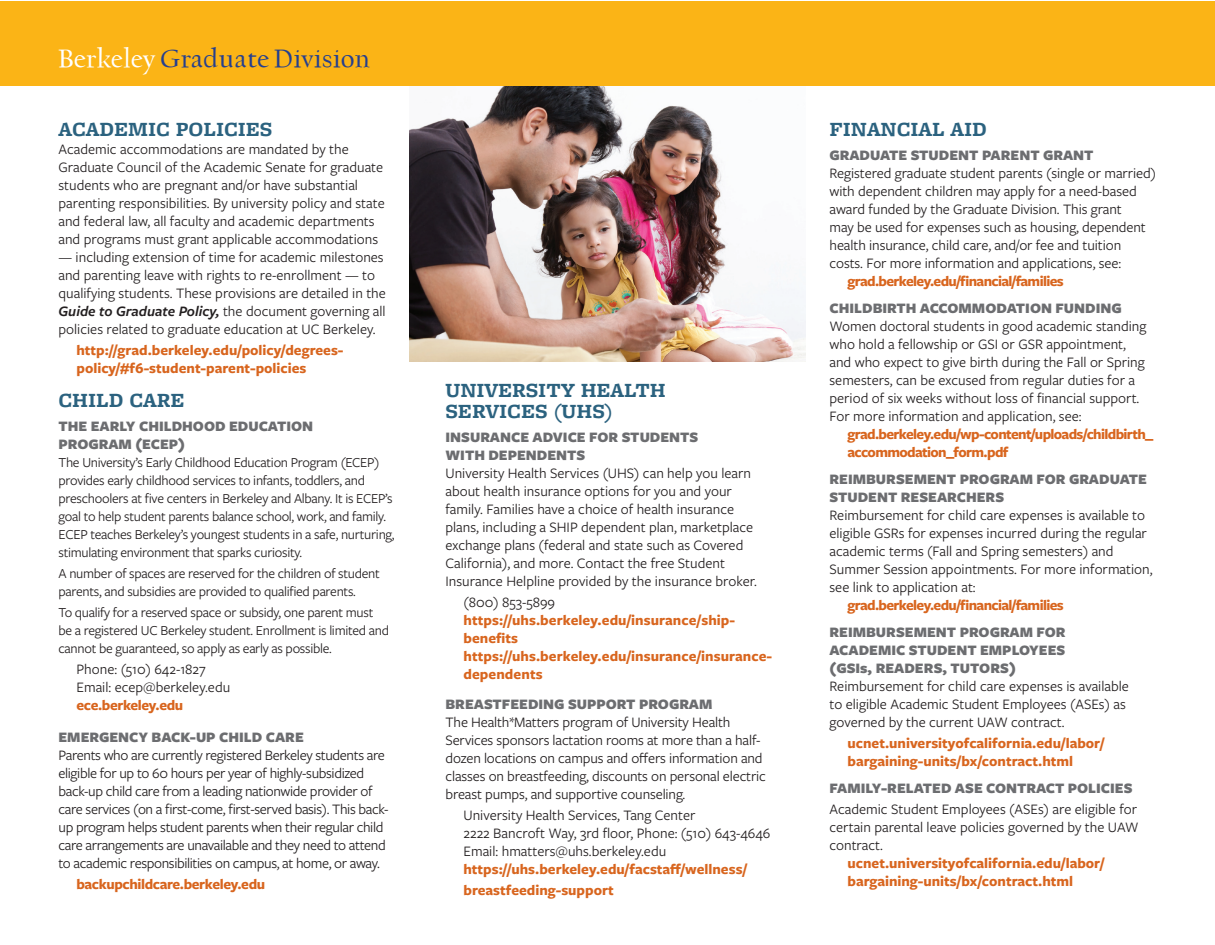
<style>
.page{position:relative;width:1215px;height:945px;background:#fff}
.page>*{position:absolute;margin:0;border:0;box-sizing:border-box;transform-origin:0 0}
.t1{font:28.5px "University OS Demi";color:#253f8e}
.Head_1{font:700 21px/21px "Freight Micro Pro";color:#2b627f}
.Text{font:15px/18px "Freight Sans Pro";color:#231f20}
.Text-2{font:700 15px/18px "Freight Sans Pro";color:#d8651e}
.Head_2{font:15px/18px "Freight Sans Pro";letter-spacing:-.025em;color:#231f20}
.Head_2-2{font:900 15px/18px "Freight Sans Pro";color:#6c6d70}
.Text-3{font:700 15px "Freight Sans Pro";letter-spacing:-.045em;color:#d8651e}
.Head_2-3{font:700 15px/18px "Freight Sans Pro";letter-spacing:-.045em;color:#d8651e}
.Head_1-2{font:700 15px "Freight Sans Pro";letter-spacing:-.025em;color:#d8651e}
.Text-4{font:700 15px "Freight Sans Pro";letter-spacing:-.025em;color:#d8651e}
.Text-5{font:14.25px/18px "Freight Sans Pro";letter-spacing:-.02em;color:#231f20}
.s1{color:#fff}
.s2{font-weight:600;font-style:italic}
.s3{font-weight:900;color:#6c6d70}
.s4{font-weight:400;color:#231f20}
</style>
<div class="page">
<img style="left:410px;top:86px;width:396px;height:276px">
<div style="left:0;top:1px;width:1215px;height:85px;background:#fbb416"></div>
<p class="t1" style="left:58px;top:45px;width:313px"><span class="s1">Berkeley</span> Graduate Division</p>
<p class="Head_1" style="left:58px;top:118px;width:215px">ACADEMIC POLICIES</p>
<p class="Text" style="left:58px;top:139px;width:328px">Academic accommodations are mandated by the Graduate Council of the Academic Senate for graduate students who are pregnant and/or have substantial parenting responsibilities. By university policy and state and federal law, all faculty and academic departments and programs must grant applicable accommodations</p>
<p class="Text" style="left:58px;top:247px;width:329px">— including extension of time for academic milestones and parenting leave with rights to re-enrollment — to qualifying students. These provisions are detailed in the <span class="s2">Guide to Graduate Policy,</span> the document governing all policies related to graduate education at UC Berkeley.</p>
<p class="Text-2" style="left:76px;top:340px;width:269px">http://grad.berkeley.edu/policy/degrees&shy;policy/#f6-student-parent-policies</p>
<p class="Head_1" style="left:58px;top:390px;width:127px">CHILD CARE</p>
<p class="Head_2-2" style="left:58px;top:417px;width:256px">THE EARLY CHILDHOOD EDUCATION<br>PROGRAM (ECEP)</p>
<p class="Text-5" style="left:58px;top:453px;width:337px">The University’s Early Childhood Education Program (ECEP) provides early childhood services to infants, toddlers, and preschoolers at five centers in Berkeley and Albany. It is ECEP’s goal to help student parents balance school, work, and family.<br>ECEP teaches Berkeley’s youngest students in a safe, nurturing, stimulating environment that sparks curiosity.</p>
<p class="Text-5" style="left:58px;top:564px;width:323px">A number of spaces are reserved for the children of student parents, and subsidies are provided to qualified parents.</p>
<p class="Text-5" style="left:58px;top:603px;width:332px">To qualify for a reserved space or subsidy, one parent must be a registered UC Berkeley student. Enrollment is limited and cannot be guaranteed, so apply as early as possible.</p>
<p class="Text" style="left:76px;top:660px;width:131px">Phone: (510) 642-1827</p>
<p class="Text" style="left:76px;top:678px;width:155px">Email: ecep@berkeley.edu</p>
<p class="Text-4" style="left:76px;top:695px;width:108px">ece.berkeley.edu</p>
<p class="Head_2" style="left:58px;top:727px;width:332px"><span class="s3">EMERGENCY BACK-UP CHILD CARE<br></span>Parents who are currently registered Berkeley students are eligible for up to 60 hours per year of highly-subsidized back-up child care from a leading nationwide provider of care services (on a first-come, first-served basis). This back&shy;up program helps student parents when their regular child care arrangements are unavailable and they need to attend to academic responsibilities on campus, at home, or away.</p>
<p class="Head_1-2" style="left:76px;top:874px;width:190px">backupchildcare.berkeley.edu</p>
<p class="Head_1" style="left:446px;top:379px;width:222px">UNIVERSITY HEALTH<br>SERVICES (UHS)</p>
<p class="Head_2-2" style="left:446px;top:427px;width:254px">INSURANCE ADVICE FOR STUDENTS<br>WITH DEPENDENTS</p>
<p class="Text" style="left:446px;top:463px;width:313px">University Health Services (UHS) can help you learn about health insurance options for you and your family. Families have a choice of health insurance plans, including a SHIP dependent plan, marketplace exchange plans (federal and state such as Covered California), and more. Contact the free Student Insurance Helpline provided by the insurance broker.</p>
<p class="Text" style="left:464px;top:592px;width:93px">(800) 853-5899</p>
<p class="Text-2" style="left:464px;top:610px;width:273px">https://uhs.berkeley.edu/insurance/ship&shy;benefits</p>
<p class="Text-2" style="left:464px;top:646px;width:310px">https://uhs.berkeley.edu/insurance/insurance&shy;dependents</p>
<p class="Head_2-2" style="left:446px;top:694px;width:268px">BREASTFEEDING SUPPORT PROGRAM</p>
<p class="Text" style="left:446px;top:712px;width:322px">The Health*Matters program of University Health Services sponsors lactation rooms at more than a half&shy;dozen locations on campus and offers information and classes on breastfeeding, discounts on personal electric breast pumps, and supportive counseling.</p>
<p class="Text" style="left:464px;top:805px;width:233px">University Health Services, Tang Center</p>
<p class="Text" style="left:464px;top:823px;width:308px">2222 Bancroft Way, 3rd floor, Phone: (510) 643-4646</p>
<p class="Text-2" style="left:464px;top:841px;width:285px"><span class="s4">Email: hmatters@uhs.berkeley.edu </span>https://uhs.berkeley.edu/facstaff/wellness/</p>
<p class="Text-2" style="left:464px;top:880px;width:152px">breastfeeding-support</p>
<p class="Head_1" style="left:830px;top:118px;width:159px">FINANCIAL AID</p>
<p class="Head_2-2" style="left:830px;top:145px;width:266px">GRADUATE STUDENT PARENT GRANT</p>
<p class="Text" style="left:830px;top:163px;width:328px">Registered graduate student parents (single or married) with dependent children may apply for a need-based award funded by the Graduate Division. This grant<br>may be used for expenses such as housing, dependent health insurance, child care, and/or fee and tuition costs. For more information and applications, see:</p>
<p class="Text-3" style="left:848px;top:271px;width:218px">grad.berkeley.edu/financial/families</p>
<p class="Head_2-2" style="left:830px;top:298px;width:294px">CHILDBIRTH ACCOMMODATION FUNDING</p>
<p class="Text" style="left:830px;top:316px;width:318px">Women doctoral students in good academic standing who hold a fellowship or GSI or GSR appointment, and who expect to give birth during the Fall or Spring semesters, can be excused from regular duties for a period of six weeks without loss of financial support.<br>For more information and application, see:</p>
<p class="Head_2-3" style="left:848px;top:424px;width:307px">grad.berkeley.edu/wp-content/uploads/childbirth_ accommodation_form.pdf</p>
<p class="Head_2-2" style="left:830px;top:469px;width:319px">REIMBURSEMENT PROGRAM FOR GRADUATE<br>STUDENT RESEARCHERS</p>
<p class="Text" style="left:830px;top:505px;width:325px">Reimbursement for child care expenses is available to eligible GSRs for expenses incurred during the regular academic terms (Fall and Spring semesters) and Summer Session appointments. For more information, see link to application at:</p>
<p class="Text-3" style="left:848px;top:595px;width:218px">grad.berkeley.edu/financial/families</p>
<p class="Head_2-2" style="left:830px;top:622px;width:238px;text-align:justify">REIMBURSEMENT PROGRAM FOR ACADEMIC STUDENT EMPLOYEES (GSIs, READERS, TUTORS)</p>
<p class="Text" style="left:830px;top:676px;width:301px">Reimbursement for child care expenses is available to eligible Academic Student Employees (ASEs) as governed by the current UAW contract.</p>
<p class="Text-2" style="left:848px;top:733px;width:258px">ucnet.universityofcalifornia.edu/labor/ bargaining-units/bx/contract.html</p>
<p class="Head_2-2" style="left:830px;top:778px;width:305px">FAMILY-RELATED ASE CONTRACT POLICIES</p>
<p class="Text" style="left:830px;top:799px;width:311px;text-align:justify">Academic Student Employees (ASEs) are eligible for certain parental leave policies governed by the UAW contract.</p>
<p class="Text-2" style="left:848px;top:853px;width:258px">ucnet.universityofcalifornia.edu/labor/ bargaining-units/bx/contract.html</p>
</div>
